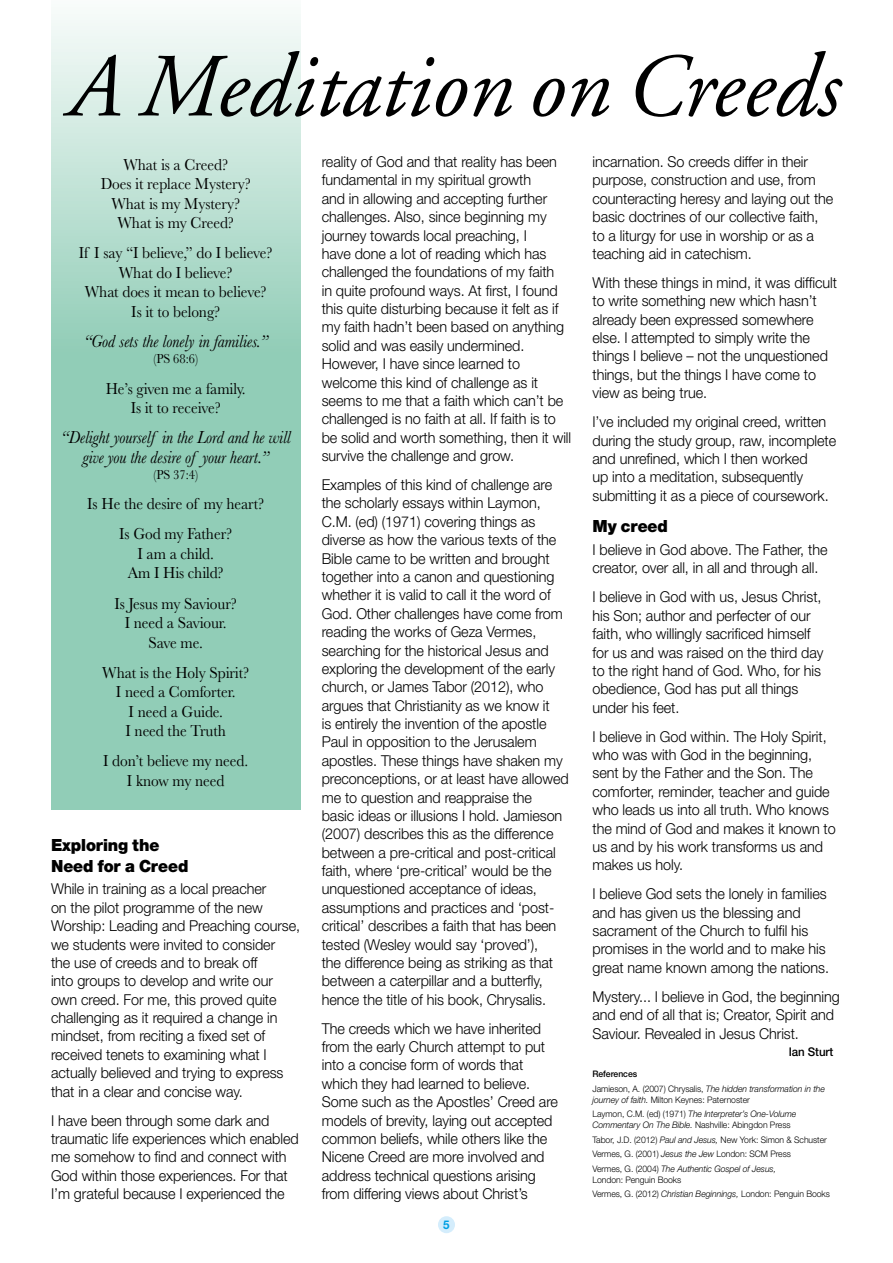
<style>
.page{position:relative;width:893px;height:1263px;background:#fff}
.page>*{position:absolute;margin:0;border:0;box-sizing:border-box;transform-origin:0 0}
.t1{font:italic 90px "Adobe Garamond";color:#000}
.t2{font:italic 18px/19.5px "Baskerville";letter-spacing:-.005em;color:#000;text-align:center;scale:.93 1}
.t3{font:900 18px/21px "Nimbus Sans Novus T";letter-spacing:-.005em;color:#000;scale:.96 1}
.t4{font:16.5px/19.5px "Baskerville";letter-spacing:-.005em;color:#000;text-align:center;scale:.93 1}
.t5{font:300 15px/18.5px "Helvetica Neue";letter-spacing:-.005em;color:#000;scale:.96 1}
.t6{font:13.5px "Baskerville";letter-spacing:-.005em;color:#000;scale:.93 1}
.t7{font:500 12px "Helvetica Neue";letter-spacing:-.005em;color:#000;scale:.96 1}
.t8{font:700 12px "Helvetica Neue";color:#009fe3;scale:.96 1}
.t9{font:300 9px/14.7px "Helvetica Neue";letter-spacing:-.005em;color:#000;scale:.96 1}
.t10{font:italic 300 9px/14.7px "Helvetica Neue";letter-spacing:-.005em;color:#000;scale:.96 1}
.s1{font-weight:500;font-style:normal}
.s2{font-style:normal}
.s3{font-style:italic}
</style>
<div class="page">
<svg style="left:51px;top:17px;width:249px;height:793px;background:#a6d6c4"></svg>
<div style="left:438px;top:1216px;width:17px;height:17px;background:#d4edfc;border-radius:50%"></div>
<h1 class="t1" style="left:68px;top:39px;width:774px">A Meditation on Creeds</h1>
<p class="t4" style="left:101px;top:155px;width:163px">What is a Creed?<br>Does it replace Mystery?<br>What is my Mystery?<br>What is my Creed?</p>
<p class="t4" style="left:79px;top:243px;width:210px">If I say “I believe,” do I believe?<br>What do I believe?<br>What does it mean to believe?<br>Is it to belong?</p>
<p class="t2" style="left:84px;top:331px;width:199px">“God sets the lonely in families.”</p>
<p class="t6" style="left:153px;top:351px;width:49px">(PS 68:6)</p>
<p class="t4" style="left:106px;top:378px;width:152px">He’s given me a family.<br>Is it to receive?</p>
<p class="t2" style="left:61px;top:427px;width:249px">“Delight yourself in the Lord and he will give you the desire of your heart.”</p>
<p class="t6" style="left:153px;top:467px;width:49px">(PS 37:4)</p>
<p class="t4" style="left:87px;top:489px;width:192px;line-height:30.2px">Is He the desire of my heart?<br>Is God my Father?</p>
<p class="t4" style="left:128px;top:544px;width:105px">I am a child.<br>Am I His child?</p>
<p class="t4" style="left:114px;top:593px;width:133px">Is Jesus my Saviour?<br>I need a Saviour.<br>Save me.</p>
<p class="t4" style="left:102px;top:663px;width:159px">What is the Holy Spirit?<br>I need a Comforter.<br>I need a Guide.<br>I need the Truth</p>
<p class="t4" style="left:103px;top:751px;width:158px">I don’t believe my need.<br>I know my need</p>
<p class="t3" style="left:51px;top:834px;width:145px">Exploring the<br>Need for a Creed</p>
<p class="t5" style="left:51px;top:879px;width:261px">While in training as a local preacher<br>on the pilot programme of the new Worship: Leading and Preaching course, we students were invited to consider<br>the use of creeds and to break off<br>into groups to develop and write our own creed. For me, this proved quite challenging as it required a change in mindset, from reciting a fixed set of received tenets to examining what I actually believed and trying to express that in a clear and concise way.</p>
<p class="t5" style="left:51px;top:1111px;width:259px">I have been through some dark and traumatic life experiences which enabled me somehow to find and connect with God within those experiences. For that I’m grateful because I experienced the</p>
<p class="t5" style="left:322px;top:152px;width:261px">reality of God and that reality has been fundamental in my spiritual growth<br>and in allowing and accepting further challenges. Also, since beginning my journey towards local preaching, I<br>have done a lot of reading which has challenged the foundations of my faith<br>in quite profound ways. At first, I found this quite disturbing because it felt as if my faith hadn’t been based on anything solid and was easily undermined.<br>However, I have since learned to welcome this kind of challenge as it seems to me that a faith which can’t be challenged is no faith at all. If faith is to be solid and worth something, then it will survive the challenge and grow.</p>
<p class="t5" style="left:322px;top:475px;width:259px">Examples of this kind of challenge are the scholarly essays within Laymon, C.M. (ed) (1971) covering things as diverse as how the various texts of the Bible came to be written and brought together into a canon and questioning whether it is valid to call it the word of God. Other challenges have come from reading the works of Geza Vermes, searching for the historical Jesus and exploring the development of the early church, or James Tabor (2012), who argues that Christianity as we know it<br>is entirely the invention of the apostle Paul in opposition to the Jerusalem apostles. These things have shaken my preconceptions, or at least have allowed me to question and reappraise the<br>basic ideas or illusions I hold. Jamieson (2007) describes this as the difference between a pre-critical and post-critical faith, where ‘pre-critical’ would be the unquestioned acceptance of ideas, assumptions and practices and ‘post&shy;critical’ describes a faith that has been tested (Wesley would say ‘proved’),<br>the difference being as striking as that between a caterpillar and a butterfly, hence the title of his book, Chrysalis.</p>
<p class="t5" style="left:322px;top:1019px;width:248px">The creeds which we have inherited from the early Church attempt to put into a concise form of words that which they had learned to believe.<br>Some such as the Apostles’ Creed are models of brevity, laying out accepted common beliefs, while others like the Nicene Creed are more involved and address technical questions arising from differing views about Christ’s</p>
<p class="t8" style="left:443px;top:1217px;width:8px">5</p>
<p class="t5" style="left:592px;top:152px;width:252px">incarnation. So creeds differ in their purpose, construction and use, from counteracting heresy and laying out the basic doctrines of our collective faith, to a liturgy for use in worship or as a teaching aid in catechism.</p>
<p class="t5" style="left:592px;top:273px;width:256px">With these things in mind, it was difficult to write something new which hasn’t already been expressed somewhere else. I attempted to simply write the things I believe – not the unquestioned things, but the things I have come to view as being true.</p>
<p class="t5" style="left:592px;top:412px;width:255px">I’ve included my original creed, written during the study group, raw, incomplete and unrefined, which I then worked<br>up into a meditation, subsequently submitting it as a piece of coursework.</p>
<p class="t3" style="left:592px;top:515px;width:80px">My creed</p>
<p class="t5" style="left:592px;top:540px;width:246px">I believe in God above. The Father, the creator, over all, in all and through all.</p>
<p class="t5" style="left:592px;top:587px;width:242px">I believe in God with us, Jesus Christ, his Son; author and perfecter of our faith, who willingly sacrificed himself for us and was raised on the third day to the right hand of God. Who, for his obedience, God has put all things under his feet.</p>
<p class="t5" style="left:592px;top:727px;width:255px">I believe in God within. The Holy Spirit, who was with God in the beginning, sent by the Father and the Son. The comforter, reminder, teacher and guide who leads us into all truth. Who knows the mind of God and makes it known to us and by his work transforms us and makes us holy.</p>
<p class="t5" style="left:592px;top:884px;width:248px">I believe God sets the lonely in families and has given us the blessing and sacrament of the Church to fulfil his promises in the world and to make his great name known among the nations.</p>
<p class="t5" style="left:592px;top:987px;width:259px">Mystery... I believe in God, the beginning and end of all that is; Creator, Spirit and<br>Saviour. Revealed in Jesus Christ.</p>
<p class="t7" style="left:789px;top:1045px;width:48px">Ian Sturt</p>
<p class="t10" style="left:592px;top:1067px;width:244px"><span class="s1">References<br></span><span class="s2">Jamieson, A. (2007) Chrysalis,</span> The hidden transformation in the</p>
<p class="t9" style="left:592px;top:1092px;width:214px"><span class="s3">journey of faith.</span> Milton Keynes: Paternoster<br>Laymon, C.M. (ed) (1971) <span class="s3">The Interpreter’s One-Volume</span></p>
<p class="t9" style="left:592px;top:1117px;width:246px"><span class="s3">Commentary On The Bible.</span> Nashville: Abingdon Press<br>Tabor, J.D. (2012) <span class="s3">Paul and Jesus,</span> New York: Simon &amp; Schuster Vermes, G. (2001) <span class="s3">Jesus the Jew</span> London: SCM Press<br>Vermes, G. (2004) <span class="s3">The Authentic Gospel of Jesus,</span></p>
<p class="t9" style="left:592px;top:1172px;width:249px">London: Penguin Books<br>Vermes, G. (2012) <span class="s3">Christian Beginnings,</span> London: Penguin Books</p>
</div>
